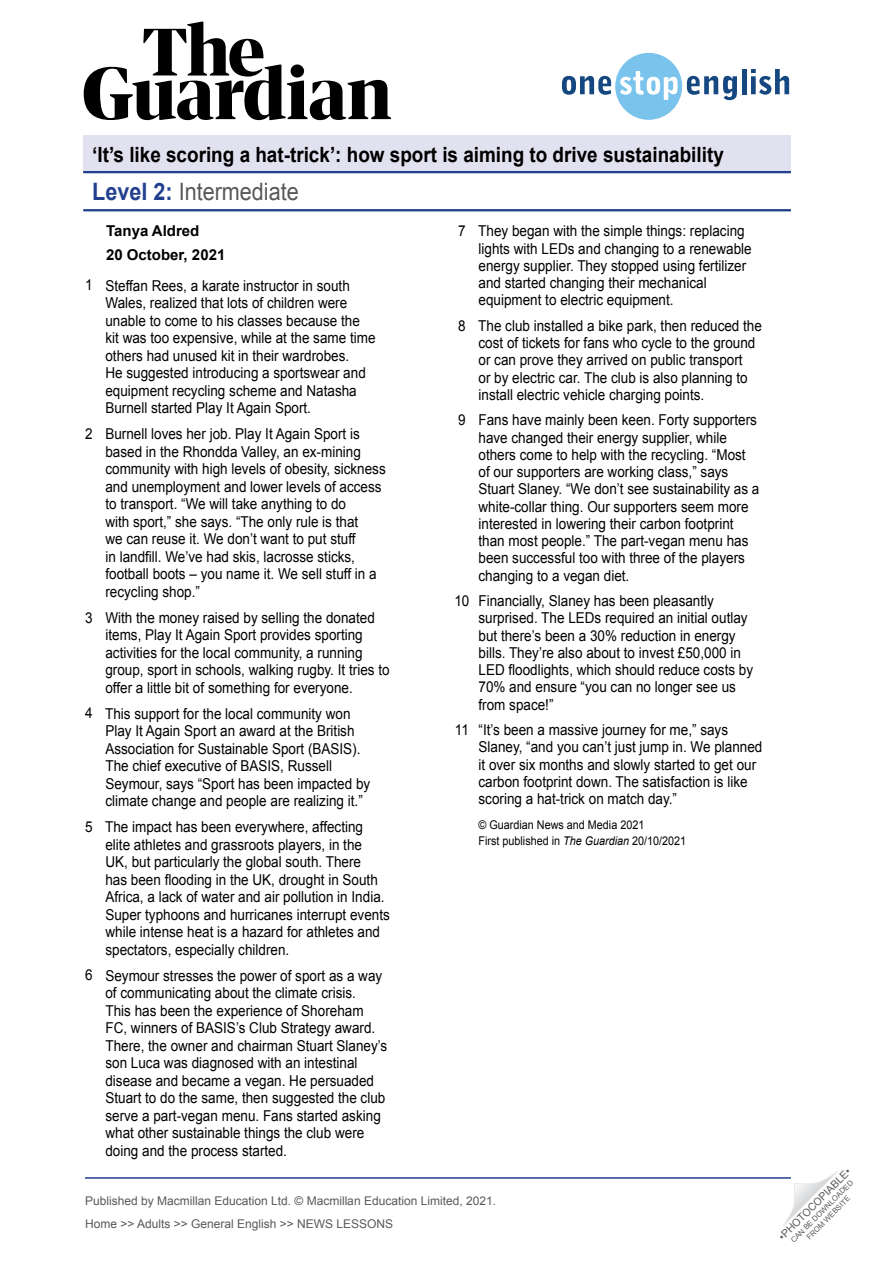
<style>
.page{position:relative;width:893px;height:1263px;background:#fff}
.page>*{position:absolute;margin:0;border:0;box-sizing:border-box;transform-origin:0 0}
.t1{font:24px "Arial";color:#58585a;scale:.9 1}
.t2{font:700 21px "Arial";color:#000;scale:.9 1}
.Article__Body_text{font:15px/17.5px "Arial";color:#000;scale:.9 1}
.Article__Main_subtit{font:700 15px "Arial";color:#000}
.t3{font:12px/23px "Arial";color:#58595b}
.Article__FT_copyrigh{font:12px "Arial";color:#000;scale:.9 1}
.t4{font:10.5px "Arial";color:#58595b}
.t5{font:7.5px/9px "Arial";color:#58595b;text-align:center}
.s1{font-weight:700;color:#23408f}
.s2{font-style:italic}
</style>
<div class="page">
<hr style="left:85px;top:1177px;width:706px;height:2px;background:#23408f">
<svg style="left:84px;top:22px;width:307px;height:98px"></svg>
<svg style="left:562px;top:53px;width:175px;height:67px"></svg>
<hr style="left:742px;top:69px;width:4px;height:25px;background:#154780">
<svg style="left:751px;top:69px;width:38px;height:26px"></svg>
<div style="left:83px;top:136px;width:708px;height:37px;background:#e1e1ef"></div>
<hr style="left:83px;top:171px;width:708px;height:2px;background:#23408f">
<hr style="left:83px;top:209px;width:708px;height:2px;background:#23408f">
<svg style="left:783px;top:1171px;width:55px;height:55px"></svg>
<h2 class="t2" style="left:92px;top:141px;width:703px">‘It’s like scoring a hat-trick’: how sport is aiming to drive sustainability</h2>
<h1 class="t1" style="left:92px;top:176px;width:231px"><span class="s1">Level 2:</span> Intermediate</h1>
<p class="Article__Body_text" style="left:85px;top:277px;width:10px">1</p>
<p class="Article__Body_text" style="left:85px;top:425px;width:10px">2</p>
<p class="Article__Body_text" style="left:85px;top:609px;width:10px">3</p>
<p class="Article__Body_text" style="left:85px;top:704px;width:10px">4</p>
<p class="Article__Body_text" style="left:85px;top:818px;width:10px">5</p>
<p class="Article__Body_text" style="left:85px;top:966px;width:10px">6</p>
<p class="Article__Main_subtit" style="left:106px;top:221px;width:95px">Tanya Aldred</p>
<p class="Article__Main_subtit" style="left:106px;top:245px;width:121px">20 October, 2021</p>
<p class="Article__Body_text" style="left:105px;top:277px;width:302px">Steffan Rees, a karate instructor in south Wales, realized that lots of children were unable to come to his classes because the kit was too expensive, while at the same time others had unused kit in their wardrobes.<br>He suggested introducing a sportswear and equipment recycling scheme and Natasha Burnell started Play It Again Sport.</p>
<p class="Article__Body_text" style="left:105px;top:425px;width:313px">Burnell loves her job. Play It Again Sport is based in the Rhondda Valley, an ex-mining community with high levels of obesity, sickness and unemployment and lower levels of access to transport. “We will take anything to do<br>with sport,” she says. “The only rule is that<br>we can reuse it. We don’t want to put stuff<br>in landfill. We’ve had skis, lacrosse sticks, football boots – you name it. We sell stuff in a recycling shop.”</p>
<p class="Article__Body_text" style="left:105px;top:609px;width:317px">With the money raised by selling the donated items, Play It Again Sport provides sporting activities for the local community, a running group, sport in schools, walking rugby. It tries to offer a little bit of something for everyone.</p>
<p class="Article__Body_text" style="left:105px;top:705px;width:296px">This support for the local community won Play It Again Sport an award at the British Association for Sustainable Sport (BASIS).<br>The chief executive of BASIS, Russell Seymour, says “Sport has been impacted by climate change and people are realizing it.”</p>
<p class="Article__Body_text" style="left:105px;top:818px;width:318px">The impact has been everywhere, affecting elite athletes and grassroots players, in the<br>UK, but particularly the global south. There<br>has been flooding in the UK, drought in South Africa, a lack of water and air pollution in India.<br>Super typhoons and hurricanes interrupt events while intense heat is a hazard for athletes and spectators, especially children.</p>
<p class="Article__Body_text" style="left:105px;top:967px;width:315px">Seymour stresses the power of sport as a way of communicating about the climate crisis.<br>This has been the experience of Shoreham FC, winners of BASIS’s Club Strategy award.<br>There, the owner and chairman Stuart Slaney’s son Luca was diagnosed with an intestinal disease and became a vegan. He persuaded Stuart to do the same, then suggested the club serve a part-vegan menu. Fans started asking what other sustainable things the club were doing and the process started.</p>
<p class="Article__Body_text" style="left:458px;top:222px;width:10px">7</p>
<p class="Article__Body_text" style="left:458px;top:317px;width:10px">8</p>
<p class="Article__Body_text" style="left:458px;top:411px;width:10px">9</p>
<p class="Article__Body_text" style="left:454px;top:592px;width:18px">10</p>
<p class="Article__Body_text" style="left:455px;top:721px;width:17px">11</p>
<p class="Article__Body_text" style="left:478px;top:222px;width:305px">They began with the simple things: replacing lights with LEDs and changing to a renewable energy supplier. They stopped using fertilizer and started changing their mechanical equipment to electric equipment.</p>
<p class="Article__Body_text" style="left:478px;top:317px;width:317px">The club installed a bike park, then reduced the cost of tickets for fans who cycle to the ground or can prove they arrived on public transport<br>or by electric car. The club is also planning to install electric vehicle charging points.</p>
<p class="Article__Body_text" style="left:478px;top:411px;width:314px">Fans have mainly been keen. Forty supporters have changed their energy supplier, while others come to help with the recycling. “Most of our supporters are working class,” says Stuart Slaney. “We don’t see sustainability as a white-collar thing. Our supporters seem more interested in lowering their carbon footprint than most people.” The part-vegan menu has been successful too with three of the players changing to a vegan diet.</p>
<p class="Article__Body_text" style="left:478px;top:592px;width:307px">Financially, Slaney has been pleasantly surprised. The LEDs required an initial outlay but there’s been a 30% reduction in energy bills. They’re also about to invest £50,000 in LED floodlights, which should reduce costs by 70% and ensure “you can no longer see us from space!”</p>
<p class="Article__Body_text" style="left:478px;top:721px;width:317px">“It’s been a massive journey for me,” says Slaney, “and you can’t just jump in. We planned it over six months and slowly started to get our carbon footprint down. The satisfaction is like scoring a hat-trick on match day.”</p>
<p class="Article__FT_copyrigh" style="left:478px;top:817px;width:186px">© Guardian News and Media 2021</p>
<p class="Article__FT_copyrigh" style="left:478px;top:833px;width:232px">First published in <span class="s2">The Guardian</span> 20/10/2021</p>
<p class="t3" style="left:85px;top:1189px;width:413px">Published by Macmillan Education Ltd. © Macmillan Education Limited, 2021.<br>Home &gt;&gt; Adults &gt;&gt; General English &gt;&gt; NEWS LESSONS</p>
<p class="t4" style="left:776px;top:1233px;width:99px;rotate:-45deg">•PHOTOCOPIABLE•</p>
<p class="t5" style="left:789px;top:1238px;width:86px;rotate:-45deg">CAN BE DOWNLOADED<br>FROM WEBSITE</p>
</div>
